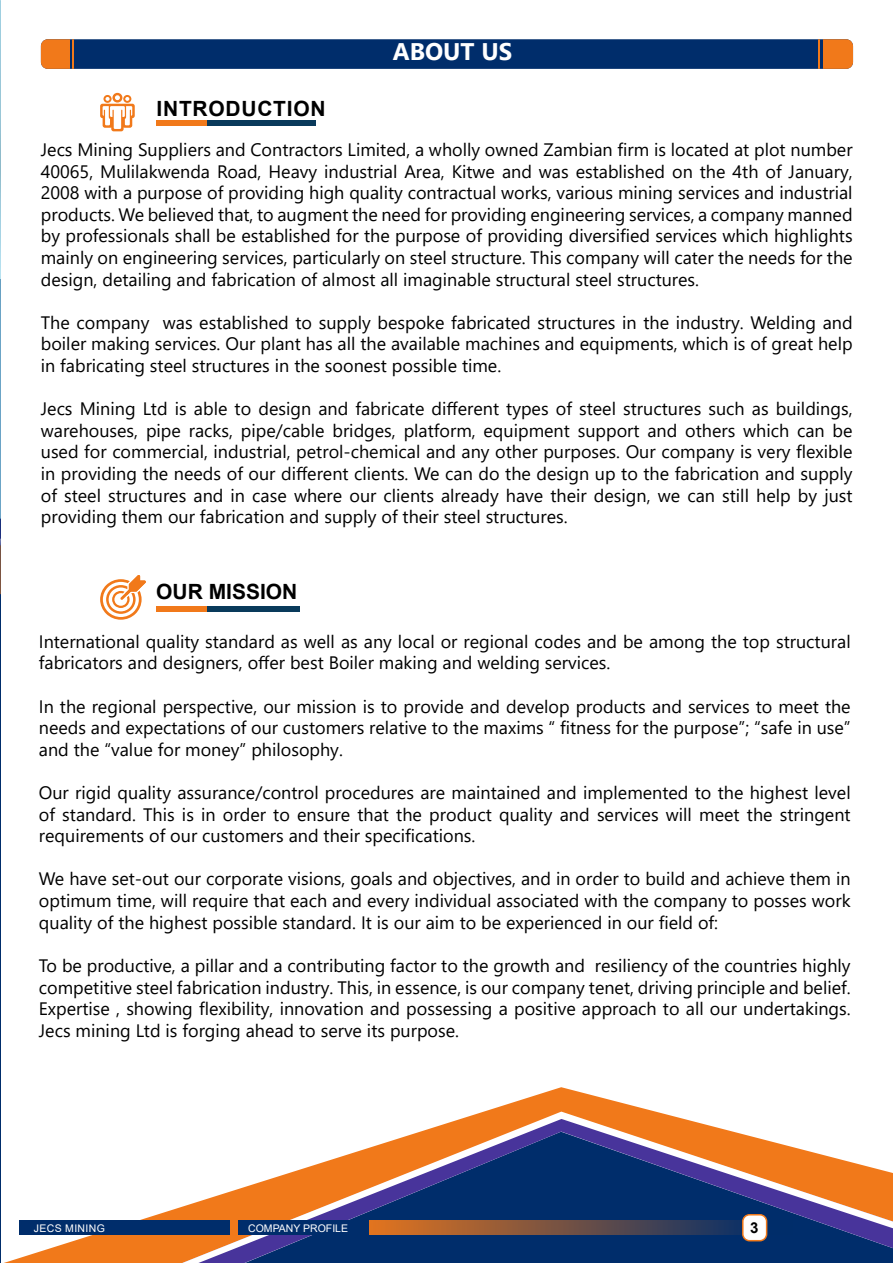
<style>
.page{position:relative;width:893px;height:1263px;background:#fff}
.page>*{position:absolute;margin:0;border:0;box-sizing:border-box;transform-origin:0 0}
.t1{font:700 24px "Segoe UI";color:#fff}
.t2{font:700 21px "Arial";letter-spacing:.035em;color:#000}
.t3{font:700 21px "Arial";color:#000}
.t4{font:18px/21.6px "Segoe UI";color:#000;text-align:justify}
.t5{font:700 15px "Arial";color:#000}
.t6{font:10.5px "Arial";color:#fff}
.t7{font:10.5px "Arial";letter-spacing:.035em;color:#fff}
</style>
<div class="page">
<hr style="left:0;top:279px;width:1px;height:984px;background:#002d6b">
<img style="left:0;top:0;width:1px;height:519px">
<hr style="left:0;top:545px;width:1px;height:49px;background:#f1791a">
<svg style="left:0;top:519px;width:1px;height:26px"></svg>
<div style="left:41px;top:39px;width:812px;height:30px;background:#002d6b;border-radius:7px"></div>
<hr style="left:73px;top:39px;width:1px;height:30px;background:#f1791a">
<div style="left:41px;top:39px;width:29px;height:30px;background:#f1791a"></div>
<hr style="left:819px;top:39px;width:1px;height:30px;background:#f1791a">
<div style="left:823px;top:39px;width:30px;height:30px;background:#f1791a"></div>
<svg style="left:100px;top:93px;width:35px;height:38px"></svg>
<div style="left:206px;top:120px;width:110px;height:6px;background:#093a5b"></div>
<div style="left:156px;top:120px;width:50px;height:6px;background:#f1791a"></div>
<div style="left:206px;top:605px;width:93px;height:6px;background:#093a5b"></div>
<div style="left:156px;top:605px;width:50px;height:6px;background:#f1791a"></div>
<svg style="left:100px;top:575px;width:46px;height:45px"></svg>
<svg style="left:4px;top:1087px;width:649px;height:176px"></svg>
<svg style="left:182px;top:1111px;width:711px;height:152px"></svg>
<svg style="left:369px;top:1220px;width:424px;height:15px;background:#715044"></svg>
<div style="left:19px;top:1220px;width:350px;height:15px;background:#002d6b"></div>
<div style="left:743px;top:1215px;width:24px;height:26px;background:#fff;border-radius:7px"></div>
<div style="left:742px;top:1214px;width:25px;height:27px;border:2px solid #f1791a;border-radius:7px"></div>
<div style="left:230px;top:1220px;width:8px;height:15px;background:#f1791a"></div>
<p class="t2" style="left:157px;top:94px;width:171px">INTRODUCTION</p>
<h1 class="t1" style="left:393px;top:29px;width:121px">ABOUT US</h1>
<p class="t4" style="left:41px;top:137px;width:813px">Jecs Mining Suppliers and Contractors Limited, a wholly owned Zambian firm is located at plot number 40065, Mulilakwenda Road, Heavy industrial Area, Kitwe and was established on the 4th of January, 2008 with a purpose of providing high quality contractual works, various mining services and industrial products. We believed that, to augment the need for providing engineering services, a company manned by professionals shall be established for the purpose of providing diversified services which highlights mainly on engineering services, particularly on steel structure. This company will cater the needs for the design, detailing and fabrication of almost all imaginable structural steel structures.</p>
<p class="t4" style="left:41px;top:310px;width:813px">The company was established to supply bespoke fabricated structures in the industry. Welding and boiler making services. Our plant has all the available machines and equipments, which is of great help in fabricating steel structures in the soonest possible time.</p>
<p class="t4" style="left:41px;top:396px;width:813px">Jecs Mining Ltd is able to design and fabricate different types of steel structures such as buildings, warehouses, pipe racks, pipe/cable bridges, platform, equipment support and others which can be used for commercial, industrial, petrol-chemical and any other purposes. Our company is very flexible in providing the needs of our different clients. We can do the design up to the fabrication and supply of steel structures and in case where our clients already have their design, we can still help by just providing them our fabrication and supply of their steel structures.</p>
<p class="t3" style="left:156px;top:576px;width:143px">OUR MISSION</p>
<p class="t4" style="left:39px;top:629px;width:813px">International quality standard as well as any local or regional codes and be among the top structural fabricators and designers, offer best Boiler making and welding services.</p>
<p class="t4" style="left:39px;top:694px;width:813px">In the regional perspective, our mission is to provide and develop products and services to meet the needs and expectations of our customers relative to the maxims “ fitness for the purpose”; “safe in use” and the “value for money” philosophy.</p>
<p class="t4" style="left:39px;top:780px;width:813px">Our rigid quality assurance/control procedures are maintained and implemented to the highest level of standard. This is in order to ensure that the product quality and services will meet the stringent requirements of our customers and their specifications.</p>
<p class="t4" style="left:39px;top:867px;width:813px">We have set-out our corporate visions, goals and objectives, and in order to build and achieve them in optimum time, will require that each and every individual associated with the company to posses work quality of the highest possible standard. It is our aim to be experienced in our field of:</p>
<p class="t4" style="left:39px;top:953px;width:813px">To be productive, a pillar and a contributing factor to the growth and resiliency of the countries highly competitive steel fabrication industry. This, in essence, is our company tenet, driving principle and belief.<br>Expertise , showing flexibility, innovation and possessing a positive approach to all our undertakings.<br>Jecs mining Ltd is forging ahead to serve its purpose.</p>
<p class="t7" style="left:34px;top:1221px;width:72px">JECS MINING</p>
<p class="t6" style="left:248px;top:1221px;width:101px">COMPANY PROFILE</p>
<p class="t5" style="left:750px;top:1217px;width:10px">3</p>
</div>
